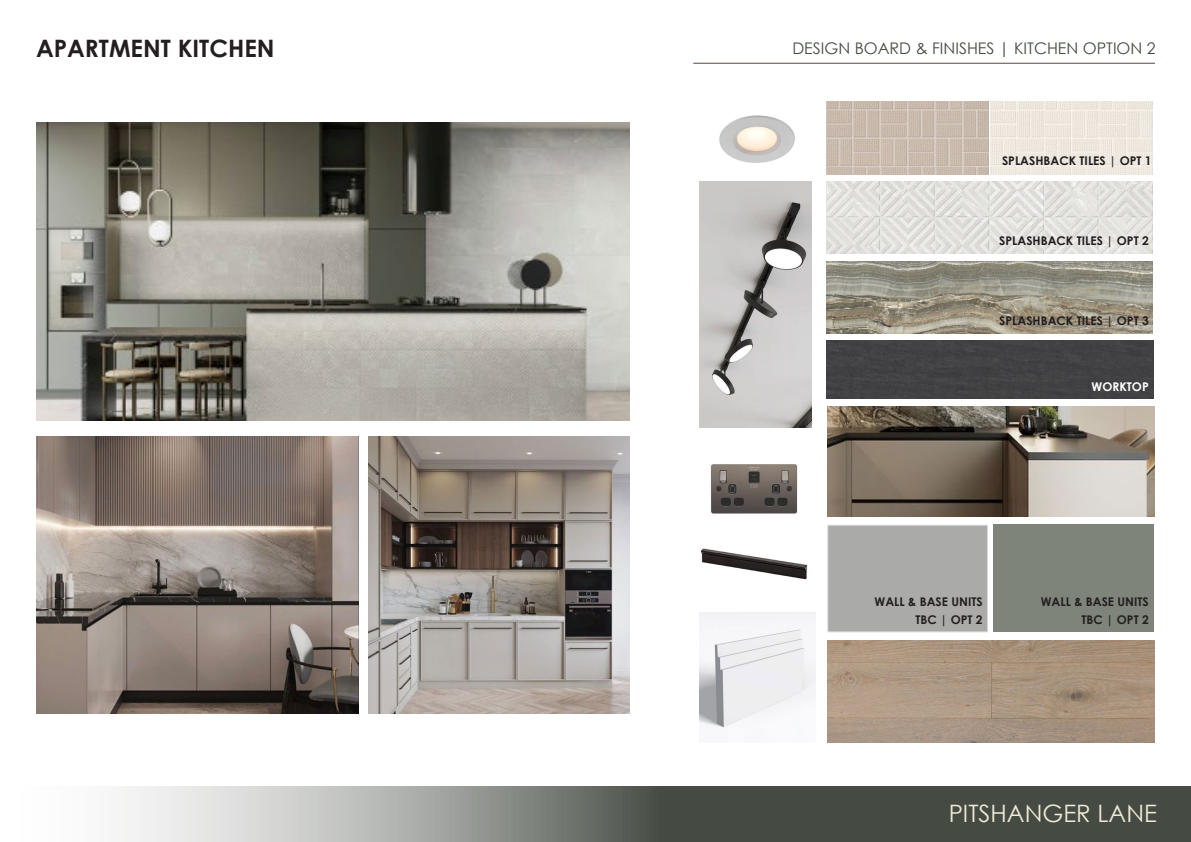
<style>
.page{position:relative;width:1191px;height:842px;background:#fff}
.page>*{position:absolute;margin:0;border:0;box-sizing:border-box;transform-origin:0 0}
.t1{font:700 24px "Century Gothic";color:#231f20}
.t2{font:24px "Century Gothic";color:#efe9d5}
.t3{font:16px "Century Gothic";color:#454b43}
.t4{font:700 12px "Century Gothic";color:#231f20}
.t5{font:700 12px "Century Gothic";color:#fff}
</style>
<div class="page">
<img style="left:827px;top:641px;width:327px;height:102px">
<img style="left:827px;top:406px;width:327px;height:111px">
<div style="left:993px;top:525px;width:161px;height:107px;background:#7f847b"></div>
<div style="left:826px;top:341px;width:327px;height:57px;background:#424244"></div>
<div style="left:827px;top:525px;width:161px;height:107px;background:#aaaaa8;border:1px solid #dbdddb"></div>
<img style="left:826px;top:261px;width:326px;height:73px">
<img style="left:826px;top:182px;width:326px;height:72px">
<img style="left:990px;top:102px;width:162px;height:72px">
<img style="left:36px;top:122px;width:593px;height:299px">
<img style="left:36px;top:437px;width:323px;height:276px">
<img style="left:369px;top:437px;width:260px;height:276px">
<img style="left:699px;top:613px;width:117px;height:115px">
<img style="left:710px;top:464px;width:88px;height:50px">
<img style="left:700px;top:548px;width:108px;height:32px">
<img style="left:719px;top:115px;width:76px;height:48px">
<img style="left:699px;top:182px;width:112px;height:245px">
<svg style="left:117px;top:786px;width:1074px;height:56px;background:#797d77"></svg>
<hr style="left:693px;top:63px;width:462px;height:1px;background:#624646">
<img style="left:826px;top:102px;width:162px;height:72px">
<p class="t1" style="left:36px;top:30px;width:240px">APARTMENT KITCHEN</p>
<p class="t3" style="left:792px;top:37px;width:365px">DESIGN BOARD &amp; FINISHES | KITCHEN OPTION 2</p>
<p class="t4" style="left:1002px;top:152px;width:151px">SPLASHBACK TILES | OPT 1</p>
<p class="t4" style="left:999px;top:231px;width:151px">SPLASHBACK TILES | OPT 2</p>
<p class="t4" style="left:999px;top:312px;width:151px">SPLASHBACK TILES | OPT 3</p>
<p class="t5" style="left:1091px;top:377px;width:59px">WORKTOP</p>
<p class="t4" style="left:874px;top:593px;width:110px">WALL &amp; BASE UNITS</p>
<p class="t4" style="left:915px;top:611px;width:69px">TBC | OPT 2</p>
<p class="t4" style="left:1040px;top:593px;width:109px">WALL &amp; BASE UNITS</p>
<p class="t4" style="left:1081px;top:611px;width:69px">TBC | OPT 2</p>
<p class="t2" style="left:948px;top:797px;width:210px">PITSHANGER LANE</p>
</div>
